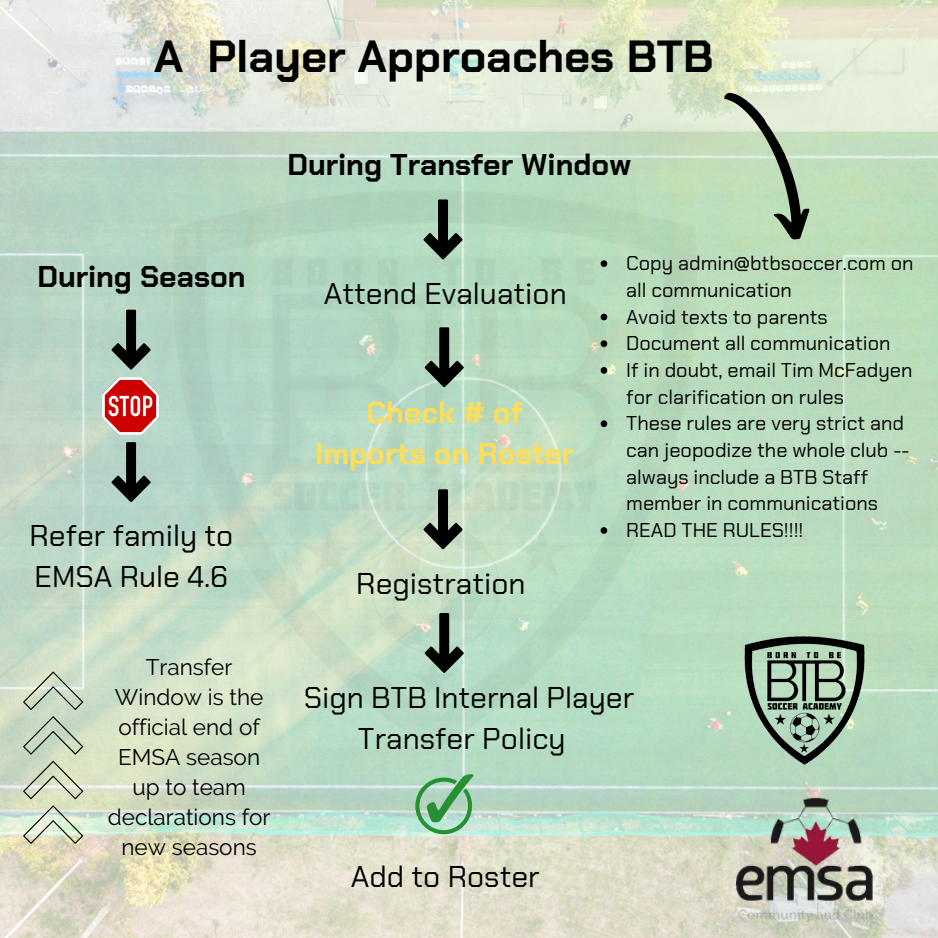
<style>
.page{position:relative;width:938px;height:938px;background:#fff}
.page>*{position:absolute;margin:0;border:0;box-sizing:border-box;transform-origin:0 0}
.t1{font:700 45px "Chakra Petch";color:#000}
.t2{font:30px/41.2px "Chakra Petch";color:#000}
.t3{font:700 30px "Chakra Petch";color:#000}
.t4{font:700 30px/41.2px "Chakra Petch";color:#ffde59;text-align:center}
.t5{font:22.5px/30px "Raleway";color:#000;text-align:center}
.t6{font:20px/26.8px "Chakra Petch";color:#000}
</style>
<div class="page">
<img style="left:0;top:0;width:938px;height:937px">
<img style="left:84px;top:110px;width:697px;height:698px">
<svg style="left:423px;top:199px;width:39px;height:60px;background:#6d8474"></svg>
<svg style="left:423px;top:489px;width:39px;height:60px;background:#788777"></svg>
<svg style="left:425px;top:327px;width:38px;height:60px;background:#6d8274"></svg>
<svg style="left:425px;top:613px;width:38px;height:60px;background:#718578"></svg>
<svg style="left:23px;top:671px;width:60px;height:39px;background:#c0cdb9"></svg>
<svg style="left:23px;top:716px;width:60px;height:38px;background:#b8c7b1"></svg>
<svg style="left:23px;top:760px;width:60px;height:39px;background:#c7cfb5"></svg>
<svg style="left:23px;top:805px;width:60px;height:39px;background:#ccd6be"></svg>
<img style="left:736px;top:797px;width:137px;height:124px">
<img style="left:724px;top:618px;width:159px;height:159px">
<svg style="left:708px;top:83px;width:117px;height:161px;background:#b6ccaf"></svg>
<svg style="left:415px;top:774px;width:58px;height:60px;background:#87c299"></svg>
<img style="left:102px;top:378px;width:56px;height:56px">
<svg style="left:600px;top:260px;width:7px;height:7px"></svg>
<svg style="left:600px;top:314px;width:7px;height:6px"></svg>
<svg style="left:600px;top:340px;width:7px;height:7px"></svg>
<svg style="left:600px;top:367px;width:7px;height:7px"></svg>
<svg style="left:600px;top:420px;width:7px;height:7px"></svg>
<svg style="left:600px;top:527px;width:7px;height:7px"></svg>
<h1 class="t1" style="left:154px;top:27px;width:561px">A Player Approaches BTB</h1>
<h2 class="t3" style="left:287px;top:145px;width:345px">During Transfer Window</h2>
<h2 class="t3" style="left:37px;top:257px;width:210px">During Season</h2>
<h2 class="t2" style="left:29px;top:515px;width:205px">Refer family to<br>EMSA Rule 4.6</h2>
<p class="t5" style="left:108px;top:652px;width:164px">Transfer<br>Window is the official end of<br>EMSA season up to team declarations for new seasons</p>
<h2 class="t2" style="left:324px;top:273px;width:244px">Attend Evaluation</h2>
<h2 class="t4" style="left:315px;top:392px;width:260px">Check # of<br>Imports on Roster</h2>
<h2 class="t2" style="left:356px;top:562px;width:171px">Registration</h2>
<p class="t6" style="left:626px;top:250px;width:289px">Copy admin@btbsoccer.com on all communication<br>Avoid texts to parents<br>Document all communication<br>If in doubt, email Tim McFadyen for clarification on rules<br>These rules are very strict and can jeopodize the whole club -- always include a BTB Staff member in communications<br>READ THE RULES!!!!</p>
<h2 class="t2" style="left:304px;top:677px;width:332px;text-align:center">Sign BTB Internal Player<br>Transfer Policy</h2>
<h2 class="t2" style="left:351px;top:855px;width:190px">Add to Roster</h2>
</div>
